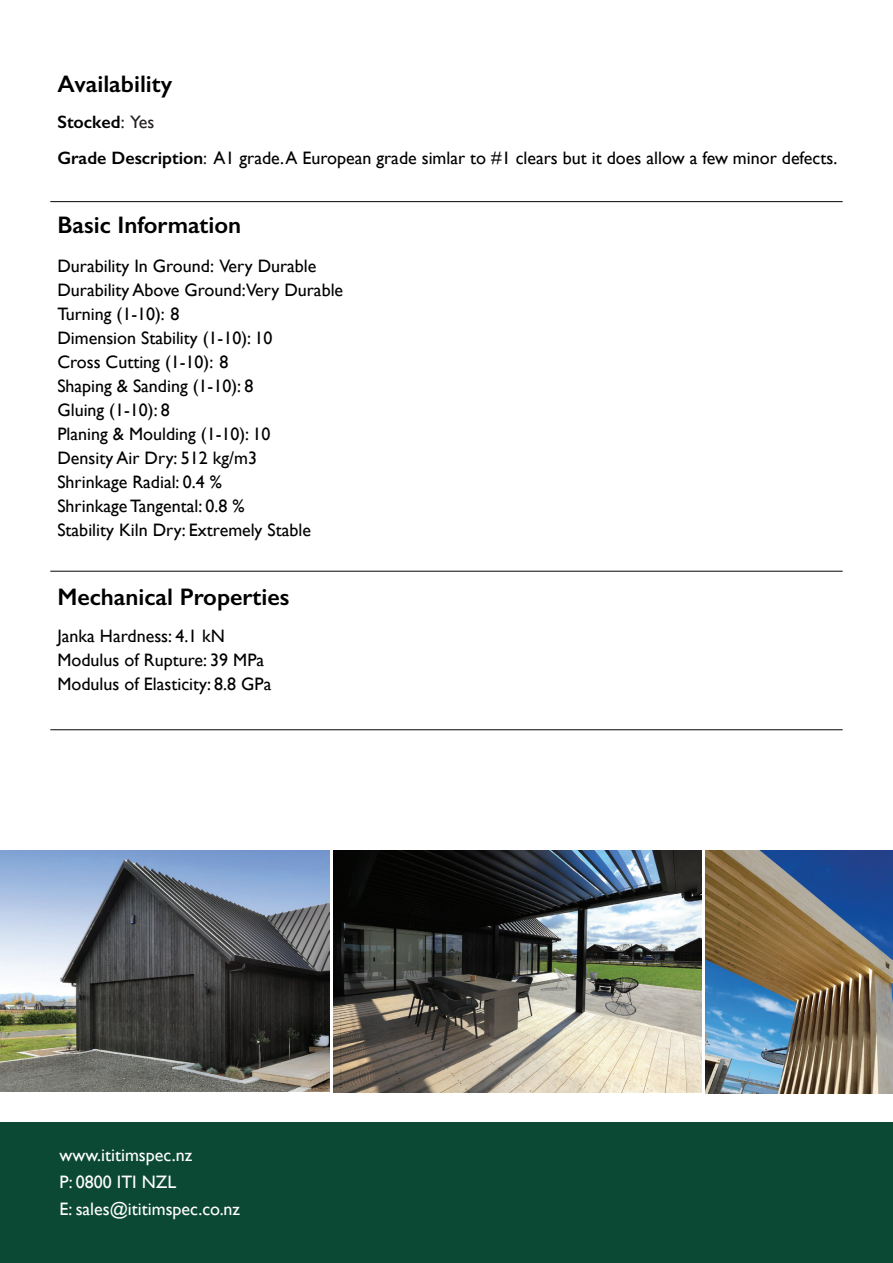
<style>
.page{position:relative;width:893px;height:1263px;background:#fff}
.page>*{position:absolute;margin:0;border:0;box-sizing:border-box;transform-origin:0 0}
.t1{font:600 24px "Gill Sans";color:#000}
.t2{font:18px/24px "Gill Sans";color:#000}
.t3{font:18px/27px "Gill Sans";color:#fff}
.s1{font-weight:600}
.s2{color:#231f20}
</style>
<div class="page">
<hr style="left:50px;top:729px;width:793px;height:1px;background:#231f20">
<hr style="left:50px;top:571px;width:793px;height:1px;background:#231f20">
<div style="left:0;top:1123px;width:893px;height:140px;background:#0b4934"></div>
<img style="left:0;top:850px;width:329px;height:241px">
<img style="left:706px;top:850px;width:187px;height:243px">
<img style="left:333px;top:850px;width:369px;height:243px">
<hr style="left:50px;top:201px;width:793px;height:1px;background:#231f20">
<h1 class="t1" style="left:57px;top:69px;width:116px">Availability</h1>
<p class="t2" style="left:57px;top:104px;width:781px;line-height:36px"><span class="s1">Stocked</span><span class="s2">: Yes<br></span><span class="s1">Grade Description</span><span class="s2">:</span> A1 grade. A European grade simlar to #1 clears but it does allow a few minor defects.</p>
<h1 class="t1" style="left:57px;top:210px;width:185px">Basic Information</h1>
<p class="t2" style="left:57px;top:253px;width:287px">Durability In Ground: Very Durable<br>Durability Above Ground:Very Durable<br>Turning (1-10): 8<br>Dimension Stability (1-10): 10<br>Cross Cutting (1-10): 8<br>Shaping &amp; Sanding (1-10): 8<br>Gluing (1-10): 8<br>Planing &amp; Moulding (1-10): 10<br>Density Air Dry: 512 kg/m3<br>Shrinkage Radial: 0.4 %<br>Shrinkage Tangental: 0.8 %<br>Stability Kiln Dry: Extremely Stable</p>
<h1 class="t1" style="left:57px;top:582px;width:234px">Mechanical Properties</h1>
<p class="t2" style="left:57px;top:624px;width:215px">Janka Hardness: 4.1 kN<br>Modulus of Rupture: 39 MPa<br>Modulus of Elasticity: 8.8 GPa</p>
<p class="t3" style="left:60px;top:1141px;width:182px">www.ititimspec.nz<br>P: 0800 ITI NZL<br>E: sales@ititimspec.co.nz</p>
</div>
